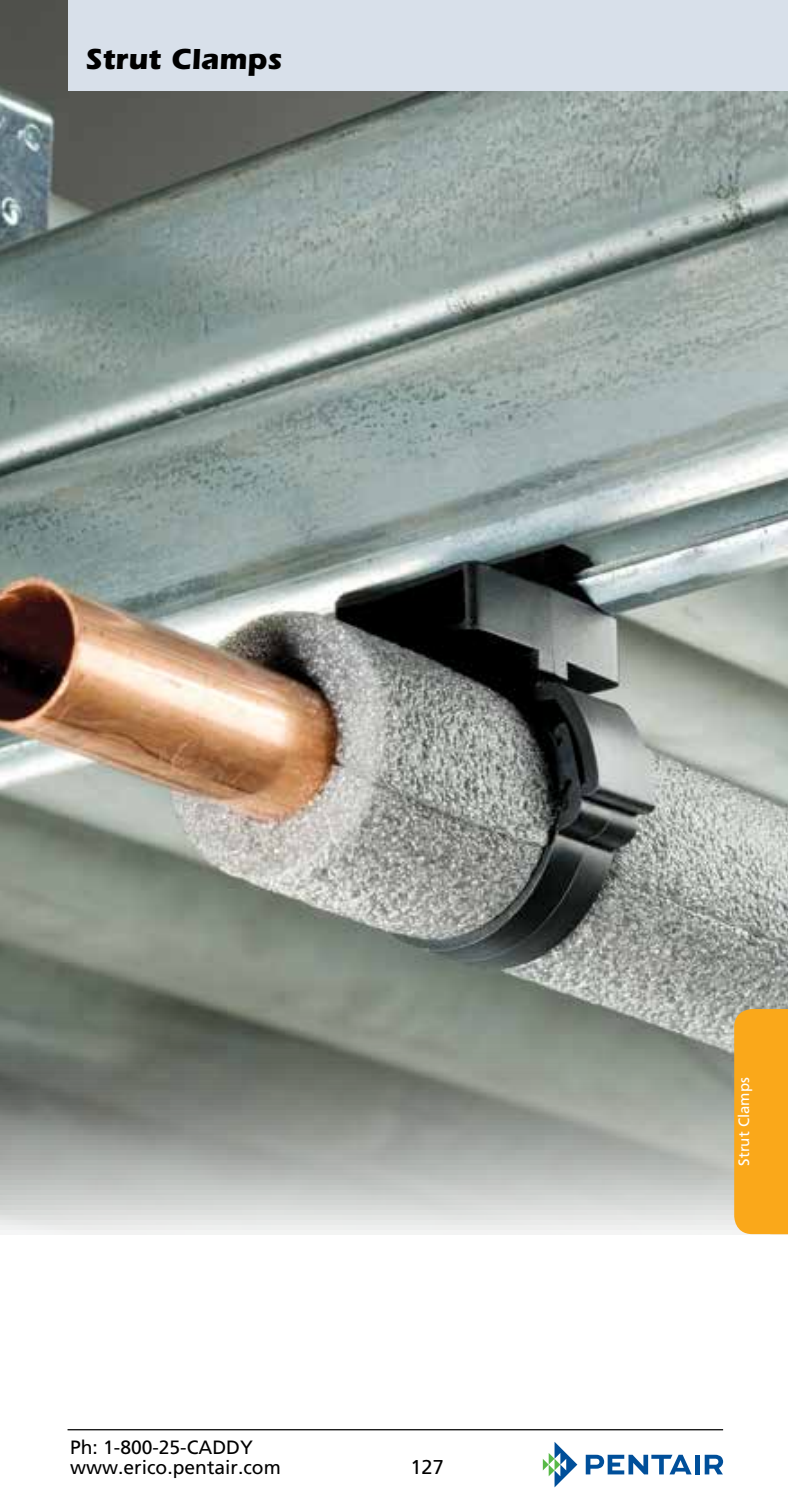
<style>
.page{position:relative;width:788px;height:1508px;background:#fff}
.page>*{position:absolute;margin:0;border:0;box-sizing:border-box;transform-origin:0 0}
.t1{font:700 30px "ITC Eras Std";color:#000}
.t2{font:20px "Frutiger LT Std";color:#000}
.t3{font:19.25px/20px "Frutiger LT Std";color:#000}
.t4{font:15px "Frutiger LT Std";color:#fff}
</style>
<div class="page">
<hr style="left:68px;top:1429px;width:655px;height:1px;background:#000">
<svg style="left:585px;top:1454px;width:106px;height:20px"></svg>
<div style="left:694px;top:1454px;width:5px;height:20px;background:#004f9a"></div>
<svg style="left:704px;top:1454px;width:19px;height:20px"></svg>
<svg style="left:542px;top:1442px;width:35px;height:45px"></svg>
<img style="left:0;top:0;width:788px;height:1235px">
<div style="left:68px;top:0;width:720px;height:90px;background:#d8e0ea"></div>
<div style="left:734px;top:1009px;width:54px;height:225px;background:#faa81a"></div>
<h1 class="t1" style="left:85px;top:42px;width:198px">Strut Clamps</h1>
<p class="t3" style="left:70px;top:1437px;width:212px">Ph: 1-800-25-CADDY www.erico.pentair.com</p>
<p class="t2" style="left:410px;top:1454px;width:35px">127</p>
<p class="t4" style="left:735px;top:1165px;width:90px;rotate:-90deg">Strut Clamps</p>
</div>
